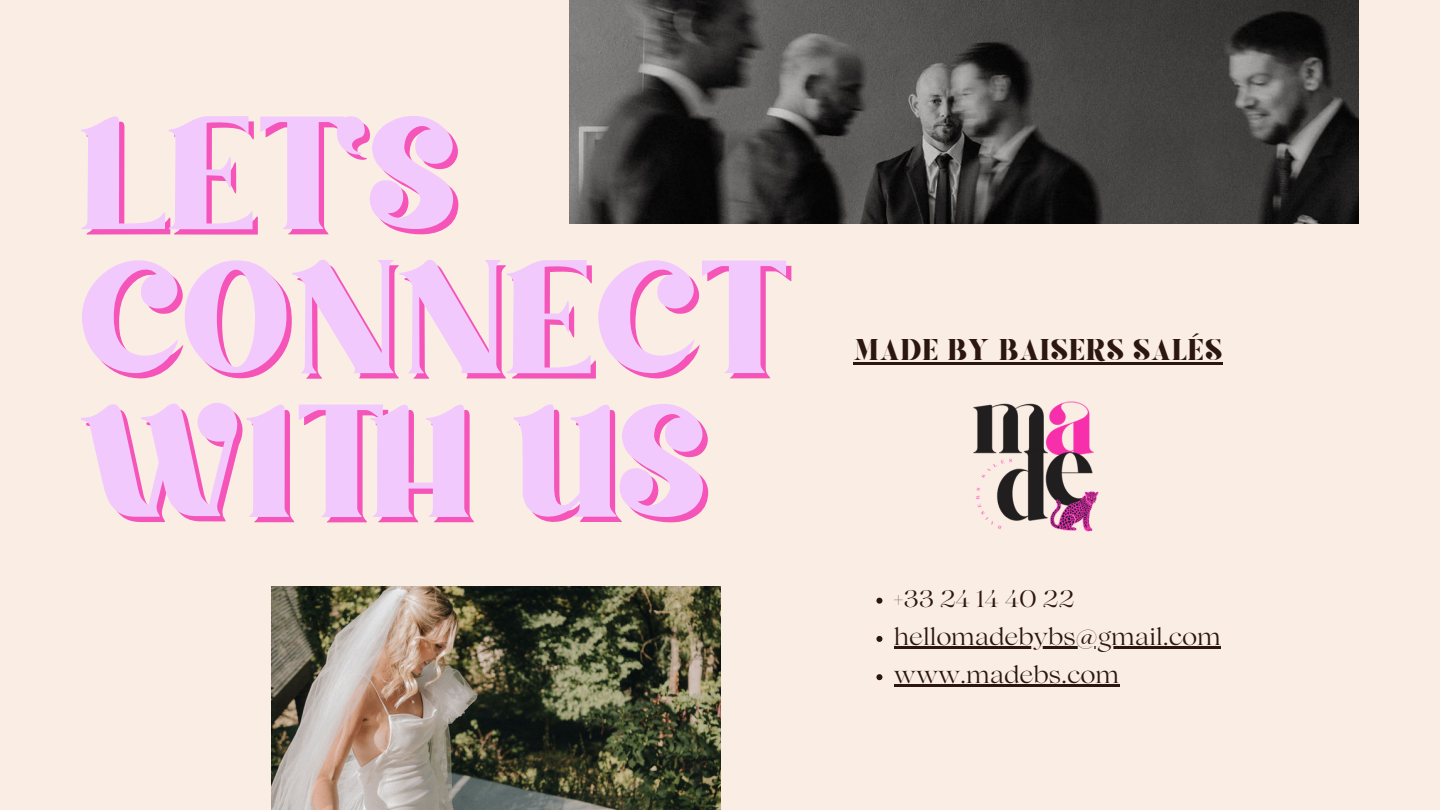
<style>
.page{position:relative;width:1440px;height:810px;background:#faede4}
.page>*{position:absolute;margin:0;border:0;box-sizing:border-box;transform-origin:0 0}
.t1{font:120px/144px "Magic Romance For Personal Use";color:rgb(244 31 171/.74)}
.t2{font:30px "Giaza";color:#2c1610}
.t3{font:24px "Lovelace";color:#2c1610}
</style>
<div class="page">
<img style="left:570px;top:0;width:789px;height:224px">
<img style="left:271px;top:587px;width:449px;height:223px">
<img style="left:878px;top:401px;width:221px;height:201px">
<hr style="left:853px;top:362px;width:369px;height:3px;background:#2c1610">
<svg style="left:876px;top:598px;width:6px;height:6px"></svg>
<svg style="left:876px;top:636px;width:6px;height:6px"></svg>
<hr style="left:894px;top:646px;width:327px;height:3px;background:#2c1610">
<svg style="left:876px;top:674px;width:6px;height:6px"></svg>
<hr style="left:894px;top:685px;width:225px;height:2px;background:#2c1610">
<p class="t1" style="left:86px;top:121px;width:694px">LET'S<br>CONNECT<br>WITH US</p>
<p class="t2" style="left:853px;top:337px;width:371px">MADE BY BAISERS SALÉS</p>
<p class="t3" style="left:894px;top:589px;width:182px">+33 24 14 40 22</p>
<p class="t3" style="left:894px;top:627px;width:328px">hellomadebybs@gmail.com</p>
<p class="t3" style="left:894px;top:665px;width:227px">www.madebs.com</p>
</div>
